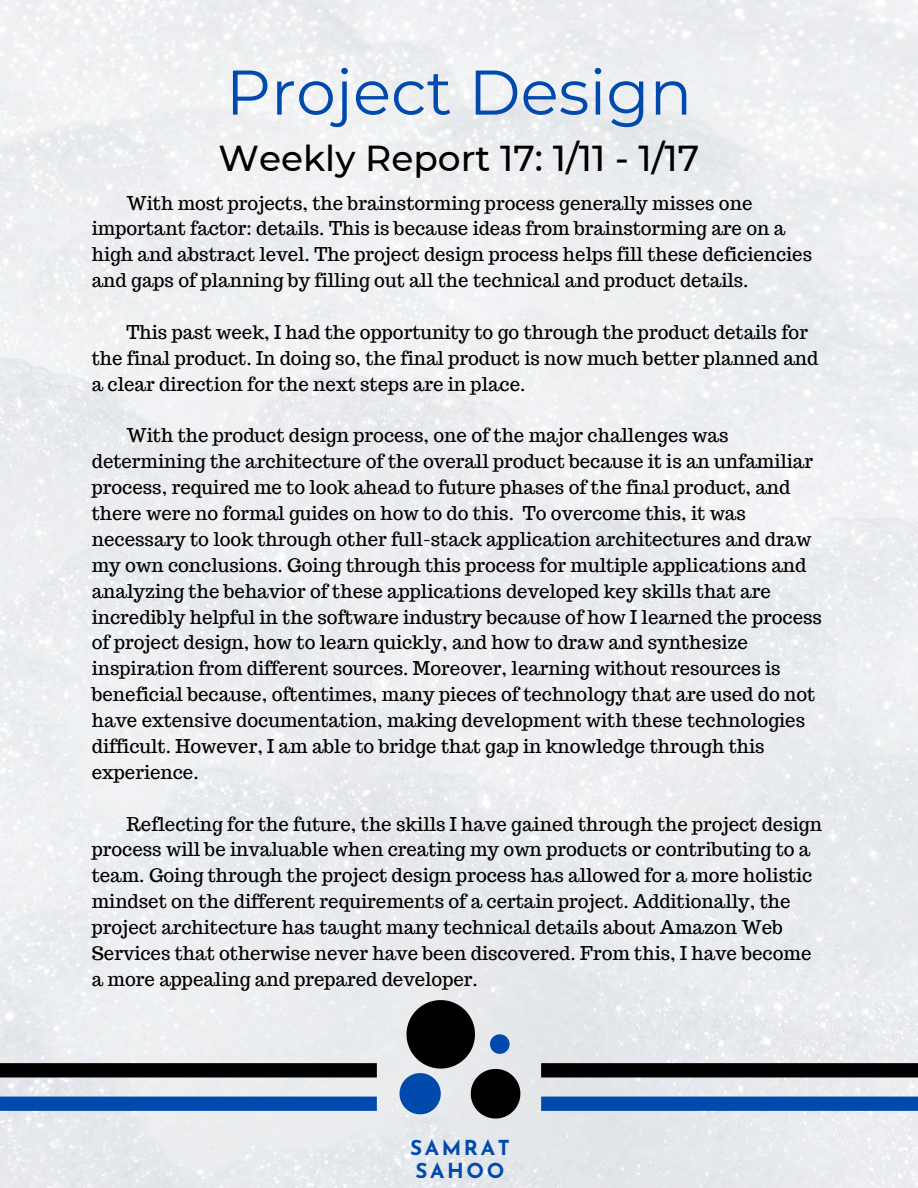
<style>
.page{position:relative;width:918px;height:1188px;background:#fff}
.page>*{position:absolute;margin:0;border:0;box-sizing:border-box;transform-origin:0 0}
.t1{font:63px "Montserrat";color:#004aad}
.t2{font:500 36px "Montserrat";color:#000}
.t3{font:700 20.7px/23.4px "Josefin Sans";letter-spacing:.125em;color:#004aad}
.t4{font:18.6px/25.8px "Trocchi";color:#000}
</style>
<div class="page">
<img style="left:0;top:0;width:918px;height:1188px">
<svg style="left:0;top:1063px;width:377px;height:14px;background:#020202"></svg>
<svg style="left:0;top:1097px;width:377px;height:14px;background:#014bad"></svg>
<svg style="left:541px;top:1063px;width:377px;height:14px;background:#020202"></svg>
<svg style="left:541px;top:1097px;width:377px;height:14px;background:#014bad"></svg>
<svg style="left:400px;top:1000px;width:120px;height:119px;background:#717b88"></svg>
<p class="t1" style="left:226px;top:54px;width:468px">Project Design</p>
<p class="t2" style="left:219px;top:136px;width:482px">Weekly Report 17: 1/11 - 1/17</p>
<p class="t4" style="left:92px;top:190px;width:722px;text-indent:35px">With most projects, the brainstorming process generally misses one important factor: details. This is because ideas from brainstorming are on a high and abstract level. The project design process helps fill these deficiencies and gaps of planning by filling out all the technical and product details.</p>
<p class="t4" style="left:92px;top:319px;width:728px;text-indent:35px">This past week, I had the opportunity to go through the product details for the final product. In doing so, the final product is now much better planned and a clear direction for the next steps are in place.</p>
<p class="t4" style="left:92px;top:423px;width:732px;text-indent:35px">With the product design process, one of the major challenges was determining the architecture of the overall product because it is an unfamiliar process, required me to look ahead to future phases of the final product, and there were no formal guides on how to do this. To overcome this, it was necessary to look through other full-stack application architectures and draw my own conclusions. Going through this process for multiple applications and analyzing the behavior of these applications developed key skills that are incredibly helpful in the software industry because of how I learned the process of project design, how to learn quickly, and how to draw and synthesize inspiration from different sources. Moreover, learning without resources is beneficial because, oftentimes, many pieces of technology that are used do not have extensive documentation, making development with these technologies difficult. However, I am able to bridge that gap in knowledge through this experience.</p>
<p class="t4" style="left:92px;top:811px;width:732px;text-indent:35px">Reflecting for the future, the skills I have gained through the project design process will be invaluable when creating my own products or contributing to a team. Going through the project design process has allowed for a more holistic mindset on the different requirements of a certain project. Additionally, the project architecture has taught many technical details about Amazon Web Services that otherwise never have been discovered. From this, I have become a more appealing and prepared developer.</p>
<p class="t3" style="left:410px;top:1138px;width:101px">SAMRAT<br>SAHOO</p>
</div>
